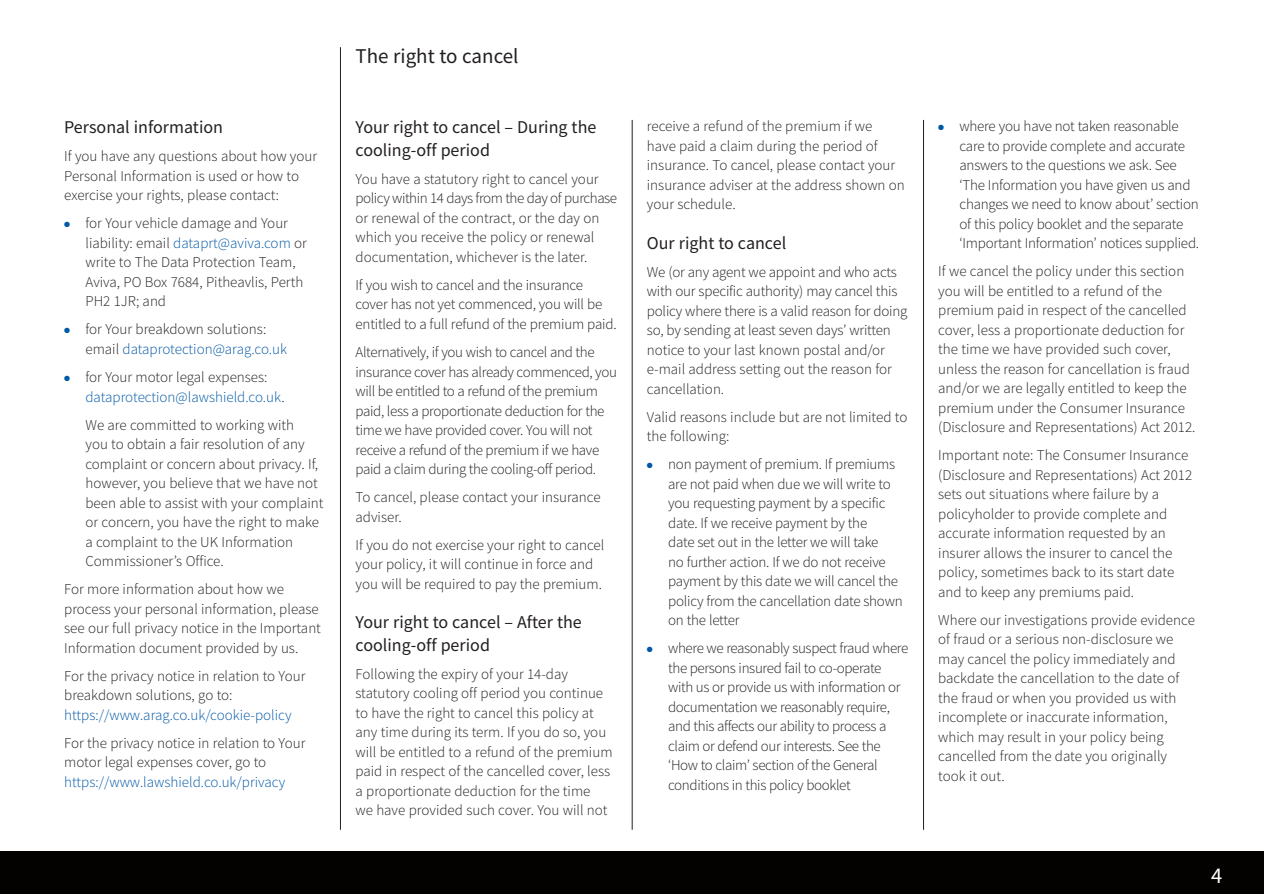
<style>
.page{position:relative;width:1264px;height:894px;background:#fff}
.page>*{position:absolute;margin:0;border:0;box-sizing:border-box;transform-origin:0 0}
.t1{font:22.5px "Source Sans Pro";color:#fff}
.t2{font:21px "Source Sans Pro";color:#231f20}
.t3{font:18px/22.5px "Source Sans Pro";color:#231f20}
.t4{font:300 15px/19.5px "Source Sans Pro";color:#231f20}
.t5{font:300 15px/19.5px "Source Sans Pro";letter-spacing:-.025em;color:#231f20}
.t6{font:300 15px/19.5px "Source Sans Pro";color:#0158a6}
.s1{color:#0158a6}
.s2{color:#231f20}
</style>
<div class="page">
<div style="left:0;top:851px;width:1264px;height:43px;background:#040101"></div>
<hr style="left:632px;top:120px;width:1px;height:710px;background:#231f20">
<hr style="left:923px;top:120px;width:1px;height:710px;background:#231f20">
<hr style="left:340px;top:47px;width:1px;height:783px;background:#231f20">
<p class="t3" style="left:64px;top:116px;width:160px">Personal information</p>
<p class="t4" style="left:64px;top:147px;width:254px">If you have any questions about how your<br>Personal Information is used or how to exercise your rights, please contact:</p>
<p class="t4" style="left:85px;top:214px;width:223px;text-indent:-21px"><span class="s1">●</span> for Your vehicle damage and Your liability: email <span class="s1">dataprt@aviva.com</span> or write to The Data Protection Team,<br>Aviva, PO Box 7684, Pitheavlis, Perth<br>PH2 1JR; and</p>
<p class="t4" style="left:85px;top:320px;width:203px;text-indent:-21px"><span class="s1">●</span> for Your breakdown solutions: email <span class="s1">dataprotection@arag.co.uk</span></p>
<p class="t6" style="left:85px;top:367px;width:201px;text-indent:-21px">● <span class="s2">for Your motor legal expenses: </span>dataprotection@lawshield.co.uk<span class="s2">.</span></p>
<p class="t4" style="left:85px;top:415px;width:240px">We are committed to working with<br>you to obtain a fair resolution of any complaint or concern about privacy. If, however, you believe that we have not been able to assist with your complaint or concern, you have the right to make a complaint to the UK Information Commissioner’s Office.</p>
<p class="t4" style="left:64px;top:579px;width:258px">For more information about how we process your personal information, please see our full privacy notice in the Important Information document provided by us.</p>
<p class="t4" style="left:64px;top:666px;width:243px">For the privacy notice in relation to Your breakdown solutions, go to:</p>
<p class="t6" style="left:64px;top:705px;width:229px">https://www.arag.co.uk/cookie-policy</p>
<p class="t4" style="left:64px;top:733px;width:243px">For the privacy notice in relation to Your motor legal expenses cover, go to</p>
<p class="t6" style="left:64px;top:772px;width:223px">https://www.lawshield.co.uk/privacy</p>
<h2 class="t2" style="left:355px;top:43px;width:165px">The right to cancel</h2>
<p class="t3" style="left:355px;top:116px;width:242px">Your right to cancel – During the cooling-off period</p>
<p class="t4" style="left:355px;top:169px;width:263px">You have a statutory right to cancel your policy within 14 days from the day of purchase or renewal of the contract, or the day on which you receive the policy or renewal documentation, whichever is the later.</p>
<p class="t4" style="left:355px;top:275px;width:263px">If you wish to cancel and the insurance cover has not yet commenced, you will be entitled to a full refund of the premium paid.</p>
<p class="t5" style="left:355px;top:342px;width:263px">Alternatively, if you wish to cancel and the insurance cover has already commenced, you will be entitled to a refund of the premium paid, less a proportionate deduction for the time we have provided cover. You will not receive a refund of the premium if we have paid a claim during the cooling-off period.</p>
<p class="t4" style="left:355px;top:487px;width:247px">To cancel, please contact your insurance adviser.</p>
<p class="t4" style="left:355px;top:535px;width:250px">If you do not exercise your right to cancel your policy, it will continue in force and you will be required to pay the premium.</p>
<p class="t3" style="left:355px;top:611px;width:228px">Your right to cancel – After the cooling-off period</p>
<p class="t4" style="left:355px;top:664px;width:258px">Following the expiry of your 14-day statutory cooling off period you continue to have the right to cancel this policy at any time during its term. If you do so, you will be entitled to a refund of the premium paid in respect of the cancelled cover, less a proportionate deduction for the time<br>we have provided such cover. You will not</p>
<p class="t4" style="left:647px;top:116px;width:259px">receive a refund of the premium if we have paid a claim during the period of insurance. To cancel, please contact your insurance adviser at the address shown on your schedule.</p>
<p class="t3" style="left:647px;top:231px;width:141px">Our right to cancel</p>
<p class="t4" style="left:647px;top:262px;width:262px">We (or any agent we appoint and who acts with our specific authority) may cancel this policy where there is a valid reason for doing so, by sending at least seven days’ written notice to your last known postal and/or e-mail address setting out the reason for cancellation.</p>
<p class="t4" style="left:647px;top:407px;width:262px">Valid reasons include but are not limited to the following:</p>
<p class="t4" style="left:668px;top:454px;width:236px;text-indent:-21px"><span class="s1">●</span> non payment of premium. If premiums are not paid when due we will write to you requesting payment by a specific date. If we receive payment by the<br>date set out in the letter we will take<br>no further action. If we do not receive payment by this date we will cancel the policy from the cancellation date shown on the letter</p>
<p class="t5" style="left:668px;top:638px;width:242px;text-indent:-21px"><span class="s1">●</span> where we reasonably suspect fraud where the persons insured fail to co-operate with us or provide us with information or documentation we reasonably require, and this affects our ability to process a claim or defend our interests. See the ‘How to claim’ section of the General conditions in this policy booklet</p>
<p class="t4" style="left:959px;top:116px;width:241px;text-indent:-21px"><span class="s1">●</span> where you have not taken reasonable care to provide complete and accurate answers to the questions we ask. See ‘The Information you have given us and changes we need to know about’ section of this policy booklet and the separate ‘Important Information’ notices supplied.</p>
<p class="t4" style="left:938px;top:261px;width:259px">If we cancel the policy under this section you will be entitled to a refund of the premium paid in respect of the cancelled cover, less a proportionate deduction for the time we have provided such cover, unless the reason for cancellation is fraud and/or we are legally entitled to keep the premium under the Consumer Insurance (Disclosure and Representations) Act 2012.</p>
<p class="t4" style="left:938px;top:445px;width:256px">Important note: The Consumer Insurance (Disclosure and Representations) Act 2012 sets out situations where failure by a policyholder to provide complete and accurate information requested by an insurer allows the insurer to cancel the policy, sometimes back to its start date and to keep any premiums paid.</p>
<p class="t4" style="left:938px;top:610px;width:258px">Where our investigations provide evidence of fraud or a serious non-disclosure we may cancel the policy immediately and backdate the cancellation to the date of the fraud or when you provided us with incomplete or inaccurate information, which may result in your policy being cancelled from the date you originally took it out.</p>
<h1 class="t1" style="left:1211px;top:861px;width:13px">4</h1>
</div>
